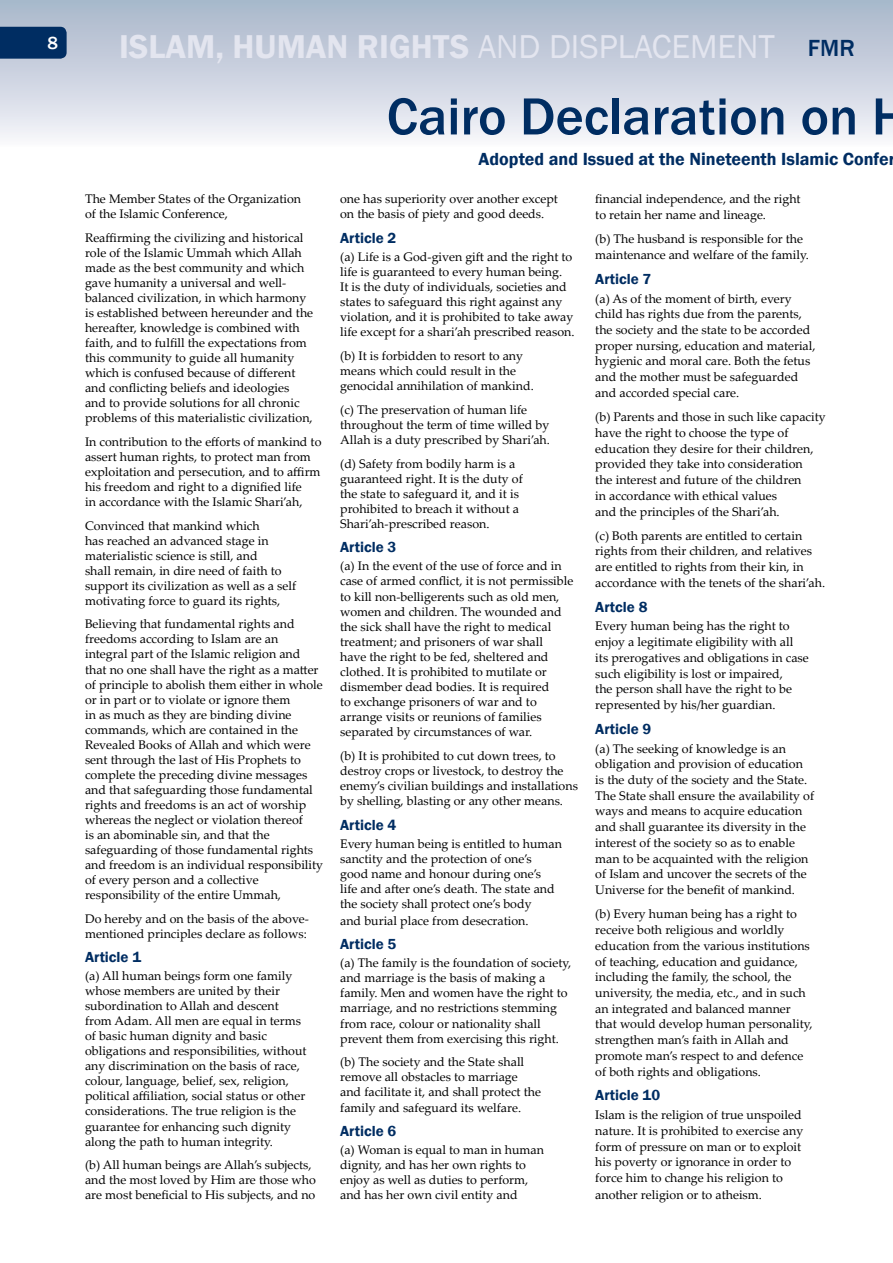
<style>
.page{position:relative;width:893px;height:1263px;background:#fff}
.page>*{position:absolute;margin:0;border:0;box-sizing:border-box;transform-origin:0 0}
.t1{font:500 54px "Franklin Gothic";color:#002d62}
.t2{font:600 33.9px "Franklin Gothic";color:#e3e5ef}
.t3{font:600 18px "Franklin Gothic";color:#002d62}
.t4{font:500 18px "Franklin Gothic";color:#fff}
.t5{font:600 15px "Franklin Gothic";color:#002d62}
.t6{font:12.45px/15px "Palatino Linotype";color:#000}
.s1{font-weight:400}
.s2{font-weight:500;font-size:24px;color:#002d62}
</style>
<div class="page">
<div style="left:0;top:0;width:893px;height:147px;background:linear-gradient(to bottom,#a6b4c9,#f6f5fa)"></div>
<div style="left:0;top:27px;width:67px;height:32px;background:#002d62"></div>
<svg style="left:892px;top:0;width:1px;height:147px"></svg>
<h3 class="t4" style="left:48px;top:32px;width:12px">8</h3>
<h2 class="t2" style="left:119px;top:26px;width:737px">ISLAM, HUMAN RIGHTS <span class="s1">AND DISPLACEMENT</span> <span class="s2">FMR</span></h2>
<p class="t6" style="left:85px;top:191px;width:218px">The Member States of the Organization of the Islamic Conference,</p>
<p class="t6" style="left:85px;top:230px;width:230px">Reaffirming the civilizing and historical role of the Islamic Ummah which Allah made as the best community and which gave humanity a universal and well&shy;balanced civilization, in which harmony is established between hereunder and the hereafter, knowledge is combined with faith, and to fulfill the expectations from this community to guide all humanity which is confused because of different and conflicting beliefs and ideologies and to provide solutions for all chronic problems of this materialistic civilization,</p>
<p class="t6" style="left:85px;top:434px;width:238px">In contribution to the efforts of mankind to assert human rights, to protect man from exploitation and persecution, and to affirm his freedom and right to a dignified life<br>in accordance with the Islamic Shari’ah,</p>
<p class="t6" style="left:85px;top:517px;width:213px">Convinced that mankind which<br>has reached an advanced stage in materialistic science is still, and<br>shall remain, in dire need of faith to support its civilization as well as a self motivating force to guard its rights,</p>
<p class="t6" style="left:85px;top:616px;width:240px">Believing that fundamental rights and freedoms according to Islam are an integral part of the Islamic religion and that no one shall have the right as a matter of principle to abolish them either in whole or in part or to violate or ignore them<br>in as much as they are binding divine commands, which are contained in the Revealed Books of Allah and which were sent through the last of His Prophets to complete the preceding divine messages and that safeguarding those fundamental rights and freedoms is an act of worship whereas the neglect or violation thereof<br>is an abominable sin, and that the safeguarding of those fundamental rights and freedom is an individual responsibility of every person and a collective responsibility of the entire Ummah,</p>
<p class="t6" style="left:85px;top:910px;width:225px">Do hereby and on the basis of the above&shy;mentioned principles declare as follows:</p>
<p class="t5" style="left:85px;top:948px;width:58px">Article 1</p>
<p class="t6" style="left:85px;top:968px;width:223px">(a) All human beings form one family whose members are united by their subordination to Allah and descent from Adam. All men are equal in terms of basic human dignity and basic obligations and responsibilities, without any discrimination on the basis of race, colour, language, belief, sex, religion, political affiliation, social status or other considerations. The true religion is the guarantee for enhancing such dignity along the path to human integrity.</p>
<p class="t6" style="left:85px;top:1157px;width:232px">(b) All human beings are Allah’s subjects, and the most loved by Him are those who are most beneficial to His subjects, and no</p>
<h1 class="t1" style="left:387px;top:83px;width:521px">Cairo Declaration on H</h1>
<h3 class="t3" style="left:479px;top:147px;width:418px">Adopted and Issued at the Nineteenth Islamic Confer</h3>
<p class="t6" style="left:340px;top:191px;width:219px">one has superiority over another except on the basis of piety and good deeds.</p>
<p class="t5" style="left:340px;top:228px;width:58px">Article 2</p>
<p class="t6" style="left:340px;top:248px;width:236px">(a) Life is a God-given gift and the right to life is guaranteed to every human being.<br>It is the duty of individuals, societies and states to safeguard this right against any violation, and it is prohibited to take away life except for a shari’ah prescribed reason.</p>
<p class="t6" style="left:340px;top:348px;width:195px">(b) It is forbidden to resort to any means which could result in the genocidal annihilation of mankind.</p>
<p class="t6" style="left:340px;top:401px;width:211px">(c) The preservation of human life throughout the term of time willed by<br>Allah is a duty prescribed by Shari’ah.</p>
<p class="t6" style="left:340px;top:455px;width:184px">(d) Safety from bodily harm is a guaranteed right. It is the duty of the state to safeguard it, and it is prohibited to breach it without a<br>Shari’ah-prescribed reason.</p>
<p class="t5" style="left:340px;top:538px;width:58px">Article 3</p>
<p class="t6" style="left:340px;top:558px;width:235px">(a) In the event of the use of force and in case of armed conflict, it is not permissible to kill non-belligerents such as old men, women and children. The wounded and the sick shall have the right to medical treatment; and prisoners of war shall<br>have the right to be fed, sheltered and clothed. It is prohibited to mutilate or dismember dead bodies. It is required<br>to exchange prisoners of war and to arrange visits or reunions of families separated by circumstances of war.</p>
<p class="t6" style="left:340px;top:748px;width:239px">(b) It is prohibited to cut down trees, to destroy crops or livestock, to destroy the enemy’s civilian buildings and installations by shelling, blasting or any other means.</p>
<p class="t5" style="left:340px;top:815px;width:58px">Article 4</p>
<p class="t6" style="left:340px;top:835px;width:223px">Every human being is entitled to human sanctity and the protection of one’s good name and honour during one’s<br>life and after one’s death. The state and the society shall protect one’s body</p>
<p class="t6" style="left:340px;top:912px;width:190px">and burial place from desecration.</p>
<p class="t5" style="left:340px;top:935px;width:58px">Article 5</p>
<p class="t6" style="left:340px;top:955px;width:232px">(a) The family is the foundation of society, and marriage is the basis of making a family. Men and women have the right to marriage, and no restrictions stemming from race, colour or nationality shall prevent them from exercising this right.</p>
<p class="t6" style="left:340px;top:1054px;width:202px">(b) The society and the State shall remove all obstacles to marriage and facilitate it, and shall protect the family and safeguard its welfare.</p>
<p class="t5" style="left:340px;top:1121px;width:58px">Article 6</p>
<p class="t6" style="left:340px;top:1141px;width:205px">(a) Woman is equal to man in human dignity, and has her own rights to enjoy as well as duties to perform, and has her own civil entity and</p>
<p class="t6" style="left:595px;top:191px;width:207px;line-height:15.8px">financial independence, and the right to retain her name and lineage.</p>
<p class="t6" style="left:595px;top:231px;width:215px;line-height:15.8px">(b) The husband is responsible for the maintenance and welfare of the family.</p>
<p class="t5" style="left:595px;top:270px;width:58px">Article 7</p>
<p class="t6" style="left:595px;top:290px;width:222px;line-height:15.8px">(a) As of the moment of birth, every child has rights due from the parents, the society and the state to be accorded proper nursing, education and material, hygienic and moral care. Both the fetus and the mother must be safeguarded and accorded special care.</p>
<p class="t6" style="left:595px;top:408px;width:232px;line-height:15.8px">(b) Parents and those in such like capacity have the right to choose the type of education they desire for their children, provided they take into consideration<br>the interest and future of the children<br>in accordance with ethical values<br>and the principles of the Shari’ah.</p>
<p class="t6" style="left:595px;top:527px;width:231px;line-height:15.8px">(c) Both parents are entitled to certain rights from their children, and relatives are entitled to rights from their kin, in accordance with the tenets of the shari’ah.</p>
<p class="t5" style="left:595px;top:597px;width:54px">Artcle 8</p>
<p class="t6" style="left:595px;top:618px;width:215px;line-height:15.8px">Every human being has the right to enjoy a legitimate eligibility with all its prerogatives and obligations in case such eligibility is lost or impaired,<br>the person shall have the right to be represented by his/her guardian.</p>
<p class="t5" style="left:595px;top:720px;width:58px">Article 9</p>
<p class="t6" style="left:595px;top:740px;width:220px;line-height:15.8px">(a) The seeking of knowledge is an obligation and provision of education is the duty of the society and the State.<br>The State shall ensure the availability of ways and means to acquire education and shall guarantee its diversity in the interest of the society so as to enable man to be acquainted with the religion of Islam and uncover the secrets of the Universe for the benefit of mankind.</p>
<p class="t6" style="left:595px;top:906px;width:219px;line-height:15.8px">(b) Every human being has a right to receive both religious and worldly education from the various institutions of teaching, education and guidance, including the family, the school, the university, the media, etc., and in such an integrated and balanced manner that would develop human personality, strengthen man’s faith in Allah and promote man’s respect to and defence of both rights and obligations.</p>
<p class="t5" style="left:595px;top:1086px;width:66px">Article 10</p>
<p class="t6" style="left:595px;top:1106px;width:209px;line-height:15.8px">Islam is the religion of true unspoiled nature. It is prohibited to exercise any form of pressure on man or to exploit his poverty or ignorance in order to force him to change his religion to</p>
<p class="t6" style="left:595px;top:1187px;width:168px">another religion or to atheism.</p>
</div>
